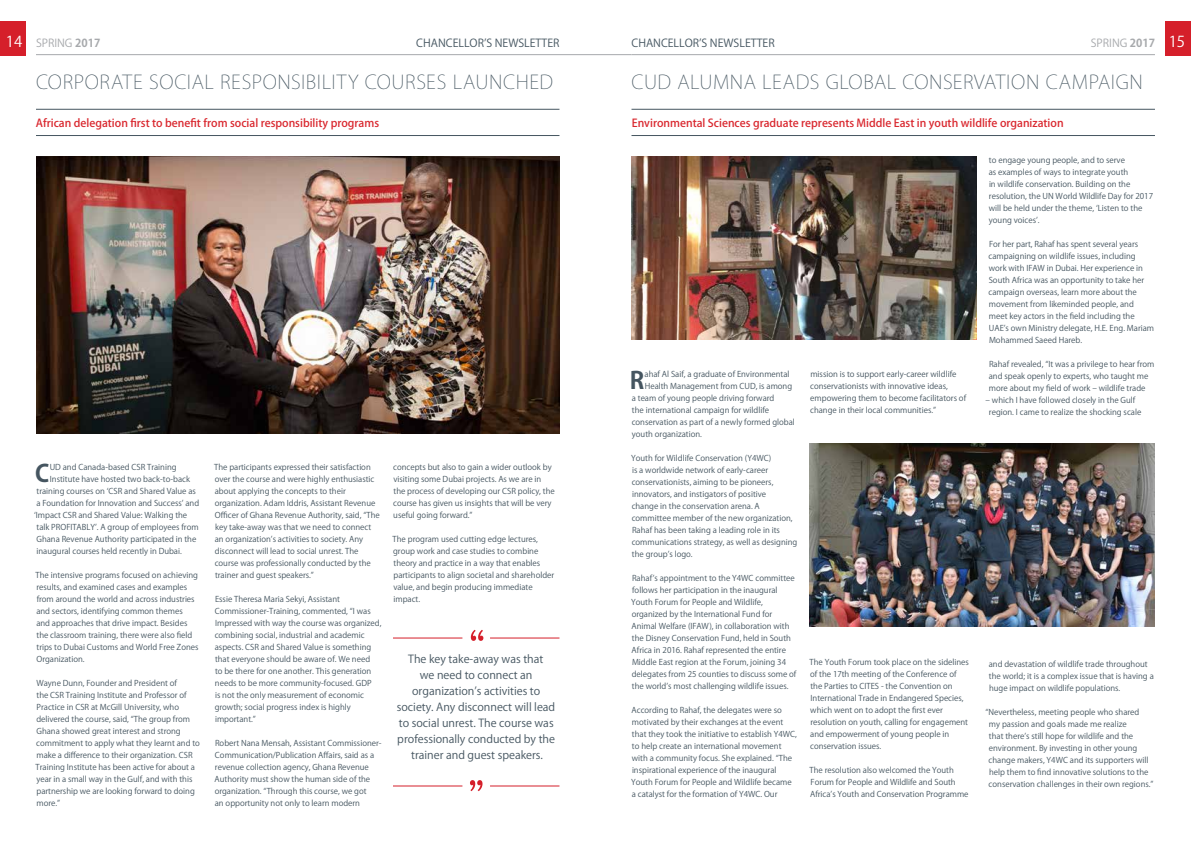
<style>
.page{position:relative;width:1191px;height:842px;background:#fff}
.page>*{position:absolute;margin:0;border:0;box-sizing:border-box;transform-origin:0 0}
.t1{font:700 23.6px "Koz Go Pro";color:#455560}
.t2{font:200 19px "Koz Go Pro";letter-spacing:.035em;color:#455560}
.t3{font:11px/16px "Koz Go Pro";color:#455560;text-align:center}
.t4{font:500 11px "Koz Go Pro";color:#d9272e}
.t5{font:11px "Koz Go Pro";color:#a7a9ac}
.t6{font:8px/12px "Koz Go Pro";color:#455560}
.s1{font-size:15px;color:#fff}
.s2{font-weight:700}
</style>
<div class="page">
<div style="left:0;top:21px;width:26px;height:35px;background:#d51f2a"></div>
<div style="left:1164px;top:21px;width:27px;height:35px;background:#d51f2a"></div>
<hr style="left:36px;top:54px;width:595px;height:1px;background:#a7a9ac">
<hr style="left:631px;top:54px;width:524px;height:1px;background:#a7a9ac">
<hr style="left:631px;top:109px;width:524px;height:1px;background:#455560">
<hr style="left:631px;top:135px;width:524px;height:1px;background:#455560">
<img style="left:809px;top:443px;width:345px;height:183px">
<img style="left:36px;top:156px;width:523px;height:278px">
<svg style="left:470px;top:780px;width:12px;height:11px"></svg>
<hr style="left:393px;top:786px;width:69px;height:1px;background:#d51f2a">
<hr style="left:490px;top:786px;width:69px;height:1px;background:#d51f2a">
<svg style="left:471px;top:630px;width:12px;height:11px"></svg>
<hr style="left:393px;top:638px;width:69px;height:1px;background:#d51f2a">
<hr style="left:490px;top:638px;width:69px;height:1px;background:#d51f2a">
<hr style="left:36px;top:109px;width:523px;height:1px;background:#455560">
<hr style="left:36px;top:135px;width:523px;height:1px;background:#455560">
<img style="left:631px;top:156px;width:345px;height:183px">
<h3 class="t5" style="left:6px;top:36px;width:96px"><span class="s1">14</span> Spring <span class="s2">2017</span></h3>
<h3 class="t3" style="left:416px;top:35px;width:145px">chancellor’s newsletter</h3>
<h3 class="t3" style="left:631px;top:35px;width:145px">chancellor’s newsletter</h3>
<h3 class="t5" style="left:1090px;top:36px;width:96px">Spring <span class="s2">2017</span> <span class="s1">15</span></h3>
<h2 class="t2" style="left:36px;top:69px;width:251px">CORPORATE SOCIAL RESPONSIBI</h2>
<h2 class="t2" style="left:322px;top:69px;width:168px">LITY COURSES LAUNCH</h2>
<h2 class="t2" style="left:529px;top:69px;width:23px">ED</h2>
<h2 class="t2" style="left:631px;top:69px;width:14px">CUD</h2>
<h2 class="t2" style="left:677px;top:69px;width:463px">ALUMNA LEADS GLOBAL CONSERVATION CAMPAIGN</h2>
<h3 class="t4" style="left:632px;top:116px;width:433px">Environmental Sciences graduate represents Middle East in youth wildlife organization</h3>
<h3 class="t4" style="left:36px;top:116px;width:345px">African delegation first to benefit from social responsibility programs</h3>
<h1 class="t1" style="left:35px;top:458px;width:16px">C</h1>
<p class="t6" style="left:50px;top:461px;width:128px">UD and Canada-based CSR Training</p>
<p class="t6" style="left:50px;top:473px;width:142px">Institute have hosted two back-to-back</p>
<p class="t6" style="left:36px;top:485px;width:161px">training courses on ‘CSR and Shared Value as</p>
<p class="t6" style="left:36px;top:497px;width:164px">a Foundation for Innovation and Success’ and</p>
<p class="t6" style="left:34px;top:509px;width:155px">‘Impact CSR and Shared Value: Walking the</p>
<p class="t6" style="left:36px;top:521px;width:164px">talk PROFITABLY’. A group of employees from</p>
<p class="t6" style="left:36px;top:533px;width:161px">Ghana Revenue Authority participated in the</p>
<p class="t6" style="left:37px;top:545px;width:147px">inaugural courses held recently in Dubai.</p>
<p class="t6" style="left:36px;top:569px;width:164px">The intensive programs focused on achieving results, and examined cases and examples from around the world and across industries and sectors, identifying common themes<br>and approaches that drive impact. Besides the classroom training, there were also field trips to Dubai Customs and World Free Zones Organization.</p>
<p class="t6" style="left:36px;top:677px;width:166px">Wayne Dunn, Founder and President of<br>the CSR Training Institute and Professor of Practice in CSR at McGill University, who delivered the course, said, “The group from Ghana showed great interest and strong commitment to apply what they learnt and to make a difference to their organization. CSR Training Institute has been active for about a year in a small way in the Gulf, and with this partnership we are looking forward to doing more.”</p>
<p class="t6" style="left:214px;top:461px;width:167px">The participants expressed their satisfaction over the course and were highly enthusiastic about applying the concepts to their organization. Adam Iddris, Assistant Revenue Officer of Ghana Revenue Authority, said, “The key take-away was that we need to connect an organization’s activities to society. Any disconnect will lead to social unrest. The course was professionally conducted by the trainer and guest speakers.”</p>
<p class="t6" style="left:215px;top:593px;width:168px">Essie Theresa Maria Sekyi, Assistant Commissioner-Training, commented, “I was Impressed with way the course was organized, combining social, industrial and academic aspects. CSR and Shared Value is something that everyone should be aware of. We need<br>to be there for one another. This generation needs to be more community-focused. GDP<br>is not the only measurement of economic growth; social progress index is highly important.”</p>
<p class="t6" style="left:215px;top:737px;width:168px">Robert Nana Mensah, Assistant Commissioner-Communication/Publication Affairs, said as a revenue collection agency, Ghana Revenue Authority must show the human side of the organization. “Through this course, we got<br>an opportunity not only to learn modern</p>
<p class="t6" style="left:393px;top:461px;width:163px">concepts but also to gain a wider outlook by visiting some Dubai projects. As we are in the process of developing our CSR policy, the course has given us insights that will be very useful going forward.”</p>
<p class="t6" style="left:392px;top:533px;width:163px">The program used cutting edge lectures, group work and case studies to combine theory and practice in a way that enables participants to align societal and shareholder value, and begin producing immediate impact.</p>
<h3 class="t3" style="left:397px;top:652px;width:160px">The key take-away was that<br>we need to connect an organization’s activities to society. Any disconnect will lead to social unrest. The course was professionally conducted by the trainer and guest speakers.</h3>
<h1 class="t1" style="left:630px;top:365px;width:14px">R</h1>
<p class="t6" style="left:644px;top:368px;width:146px">ahaf Al Saif, a graduate of Environmental</p>
<p class="t6" style="left:645px;top:380px;width:149px">Health Management from CUD, is among</p>
<p class="t6" style="left:632px;top:392px;width:144px">a team of young people driving forward</p>
<p class="t6" style="left:632px;top:404px;width:139px">the international campaign for wildlife</p>
<p class="t6" style="left:631px;top:416px;width:165px">conservation as part of a newly formed global</p>
<p class="t6" style="left:632px;top:428px;width:71px">youth organization.</p>
<p class="t6" style="left:631px;top:452px;width:168px">Youth for Wildlife Conservation (Y4WC)<br>is a worldwide network of early-career conservationists, aiming to be pioneers, innovators, and instigators of positive<br>change in the conservation arena. A committee member of the new organization, Rahaf has been taking a leading role in its communications strategy, as well as designing the group’s logo.</p>
<p class="t6" style="left:631px;top:572px;width:167px">Rahaf’s appointment to the Y4WC committee follows her participation in the inaugural Youth Forum for People and Wildlife, organized by the International Fund for Animal Welfare (IFAW), in collaboration with the Disney Conservation Fund, held in South Africa in 2016. Rahaf represented the entire Middle East region at the Forum, joining 34 delegates from 25 counties to discuss some of the world’s most challenging wildlife issues.</p>
<p class="t6" style="left:631px;top:704px;width:167px">According to Rahaf, the delegates were so motivated by their exchanges at the event that they took the initiative to establish Y4WC, to help create an international movement with a community focus. She explained. “The inspirational experience of the inaugural Youth Forum for People and Wildlife became a catalyst for the formation of Y4WC. Our</p>
<p class="t6" style="left:810px;top:368px;width:157px">mission is to support early-career wildlife conservationists with innovative ideas, empowering them to become facilitators of change in their local communities.”</p>
<p class="t6" style="left:809px;top:656px;width:161px">The Youth Forum took place on the sidelines of the 17th meeting of the Conference of the Parties to CITES - the Convention on International Trade in Endangered Species, which went on to adopt the first ever resolution on youth, calling for engagement and empowerment of young people in conservation issues.</p>
<p class="t6" style="left:809px;top:764px;width:160px">The resolution also welcomed the Youth<br>Forum for People and Wildlife and South<br>Africa’s Youth and Conservation Programme</p>
<p class="t6" style="left:988px;top:154px;width:166px">to engage young people, and to serve<br>as examples of ways to integrate youth<br>in wildlife conservation. Building on the resolution, the UN World Wildlife Day for 2017 will be held under the theme, ‘Listen to the young voices’.</p>
<p class="t6" style="left:988px;top:238px;width:167px">For her part, Rahaf has spent several years campaigning on wildlife issues, including work with IFAW in Dubai. Her experience in South Africa was an opportunity to take her campaign overseas, learn more about the movement from likeminded people, and meet key actors in the field including the UAE’s own Ministry delegate, H.E. Eng. Mariam Mohammed Saeed Hareb.</p>
<p class="t6" style="left:988px;top:358px;width:167px">Rahaf revealed, “It was a privilege to hear from and speak openly to experts, who taught me more about my field of work – wildlife trade</p>
<p class="t6" style="left:989px;top:394px;width:154px;text-indent:-3px">– which I have followed closely in the Gulf region. I came to realize the shocking scale</p>
<p class="t6" style="left:988px;top:658px;width:166px">and devastation of wildlife trade throughout the world; it is a complex issue that is having a huge impact on wildlife populations.</p>
<p class="t6" style="left:988px;top:706px;width:166px;text-indent:-3px">“Nevertheless, meeting people who shared<br>my passion and goals made me realize<br>that there’s still hope for wildlife and the environment. By investing in other young change makers, Y4WC and its supporters will help them to find innovative solutions to the conservation challenges in their own regions.”</p>
</div>
